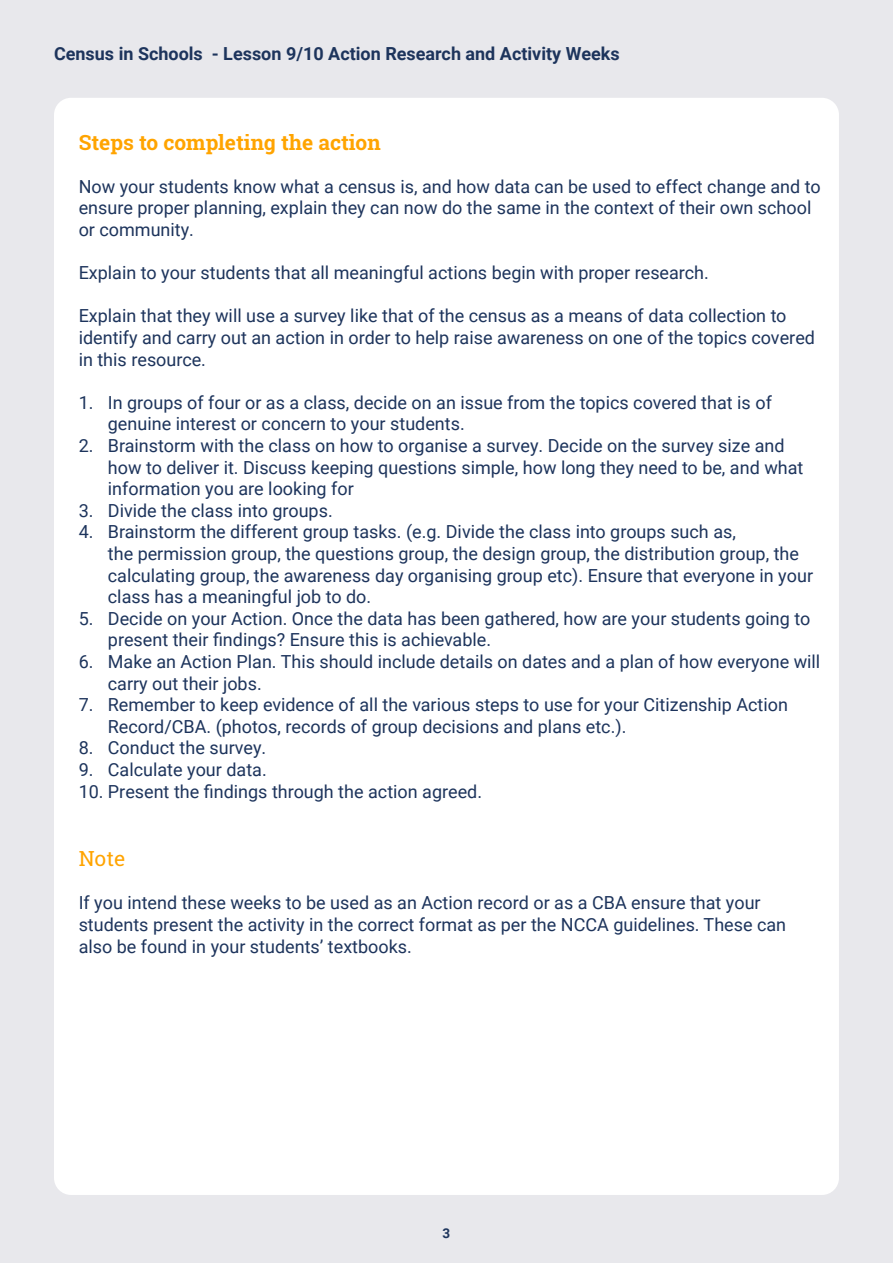
<style>
.page{position:relative;width:893px;height:1263px;background:#e8e8ec}
.page>*{position:absolute;margin:0;border:0;box-sizing:border-box;transform-origin:0 0}
.t1{font:700 21px "Roboto Slab";color:#ffa400}
.t2{font:21px "Roboto Slab";color:#ffa400}
.t3{font:18px/21.6px "Roboto";color:#1d345c}
.t4{font:700 18px "Roboto";color:#1d345c}
.t5{font:700 13.5px "Roboto";color:#1d345c}
</style>
<div class="page">
<div style="left:54px;top:98px;width:785px;height:1097px;background:#fff;border-radius:17px"></div>
<p class="t4" style="left:54px;top:41px;width:567px">Census in Schools - Lesson 9/10 Action Research and Activity Weeks</p>
<p class="t1" style="left:79px;top:128px;width:304px">Steps to completing the action</p>
<p class="t3" style="left:79px;top:175px;width:744px">Now your students know what a census is, and how data can be used to effect change and to ensure proper planning, explain they can now do the same in the context of their own school or community.</p>
<p class="t3" style="left:79px;top:261px;width:632px">Explain to your students that all meaningful actions begin with proper research.</p>
<p class="t3" style="left:79px;top:305px;width:738px">Explain that they will use a survey like that of the census as a means of data collection to identify and carry out an action in order to help raise awareness on one of the topics covered in this resource.</p>
<p class="t3" style="left:108px;top:391px;width:665px;text-indent:-29px">1. In groups of four or as a class, decide on an issue from the topics covered that is of genuine interest or concern to your students.</p>
<p class="t3" style="left:108px;top:434px;width:697px;text-indent:-29px">2. Brainstorm with the class on how to organise a survey. Decide on the survey size and how to deliver it. Discuss keeping questions simple, how long they need to be, and what information you are looking for</p>
<p class="t3" style="left:79px;top:499px;width:256px">3. Divide the class into groups.</p>
<p class="t3" style="left:108px;top:521px;width:707px;text-indent:-29px">4. Brainstorm the different group tasks. (e.g. Divide the class into groups such as,<br>the permission group, the questions group, the design group, the distribution group, the calculating group, the awareness day organising group etc). Ensure that everyone in your class has a meaningful job to do.</p>
<p class="t3" style="left:108px;top:607px;width:704px;text-indent:-29px">5. Decide on your Action. Once the data has been gathered, how are your students going to present their findings? Ensure this is achievable.</p>
<p class="t3" style="left:108px;top:650px;width:714px;text-indent:-29px">6. Make an Action Plan. This should include details on dates and a plan of how everyone will carry out their jobs.</p>
<p class="t3" style="left:108px;top:693px;width:682px;text-indent:-29px">7. Remember to keep evidence of all the various steps to use for your Citizenship Action<br>Record/CBA. (photos, records of group decisions and plans etc.).</p>
<p class="t3" style="left:79px;top:737px;width:189px">8. Conduct the survey.</p>
<p class="t3" style="left:79px;top:758px;width:190px">9. Calculate your data.</p>
<p class="t3" style="left:79px;top:780px;width:405px">10. Present the findings through the action agreed.</p>
<p class="t2" style="left:79px;top:844px;width:48px">Note</p>
<p class="t3" style="left:79px;top:891px;width:709px">If you intend these weeks to be used as an Action record or as a CBA ensure that your students present the activity in the correct format as per the NCCA guidelines. These can also be found in your students’ textbooks.</p>
<p class="t5" style="left:443px;top:1224px;width:9px">3</p>
</div>
